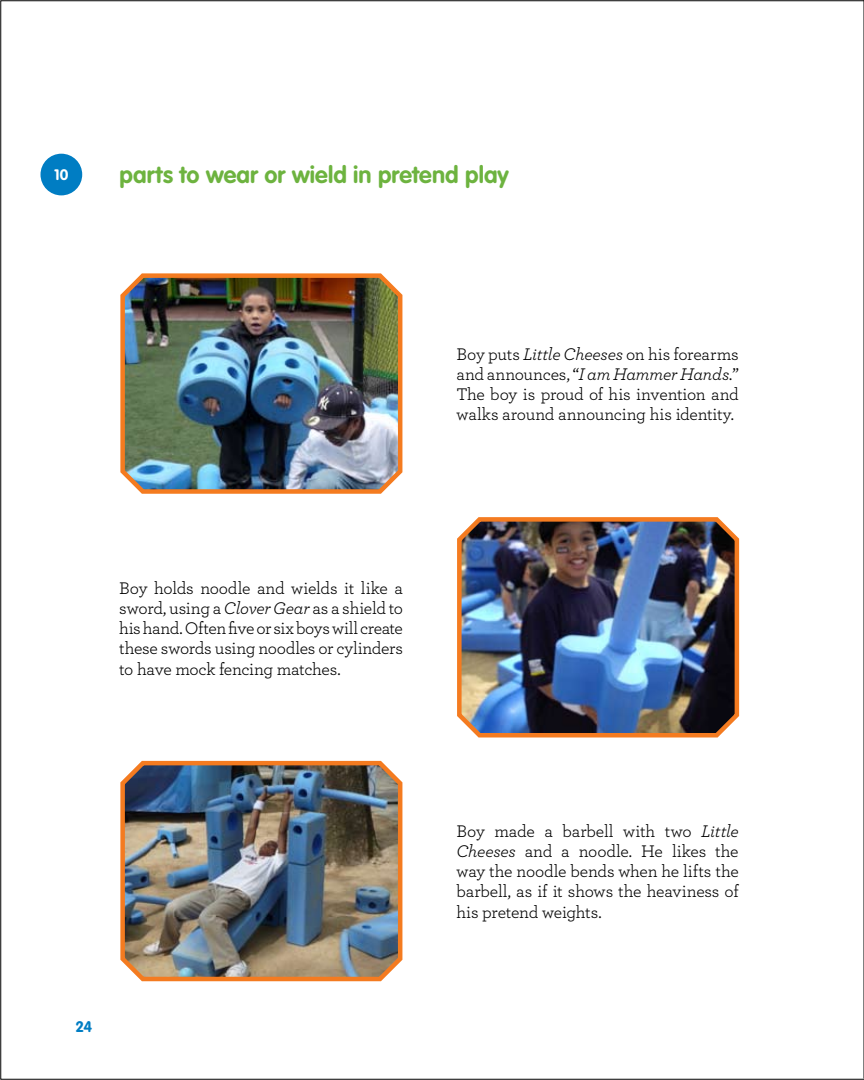
<style>
.page{position:relative;width:864px;height:1080px;background:#fff}
.page>*{position:absolute;margin:0;border:0;box-sizing:border-box;transform-origin:0 0}
.t1{font:700 23.55px "VAG Rounded Std";letter-spacing:.005em;color:#6db33f}
.t2{font:17.7px/20.2px "Archer";letter-spacing:-.015em;color:#000;text-align:justify}
.t3{font:700 15.15px "VAG Rounded Std";color:#007dc3}
.t4{font:700 15px "VAG Rounded Std";color:#fff}
.s1{font-style:italic}
</style>
<div class="page">
<img style="left:1px;top:1px;width:863px;height:1078px">
<hr style="left:863px;top:0;width:1px;height:1078px;background:#000">
<p class="t4" style="left:54px;top:166px;width:16px">10</p>
<h1 class="t1" style="left:120px;top:161px;width:391px">parts to wear or wield in pretend play</h1>
<p class="t2" style="left:456px;top:343px;width:284px">Boy puts <span class="s1">Little Cheeses</span> on his forearms and announces, “<span class="s1">I am Hammer Hands.</span>” The boy is proud of his invention and walks around announcing his identity.</p>
<p class="t2" style="left:119px;top:577px;width:285px">Boy holds noodle and wields it like a sword, using a <span class="s1">Clover Gear</span> as a shield to his hand. Often five or six boys will create these swords using noodles or cylinders to have mock fencing matches.</p>
<p class="t3" style="left:76px;top:1018px;width:18px">24</p>
<p class="t2" style="left:456px;top:820px;width:284px">Boy made a barbell with two <span class="s1">Little Cheeses</span> and a noodle. He likes the way the noodle bends when he lifts the barbell, as if it shows the heaviness of his pretend weights.</p>
</div>
